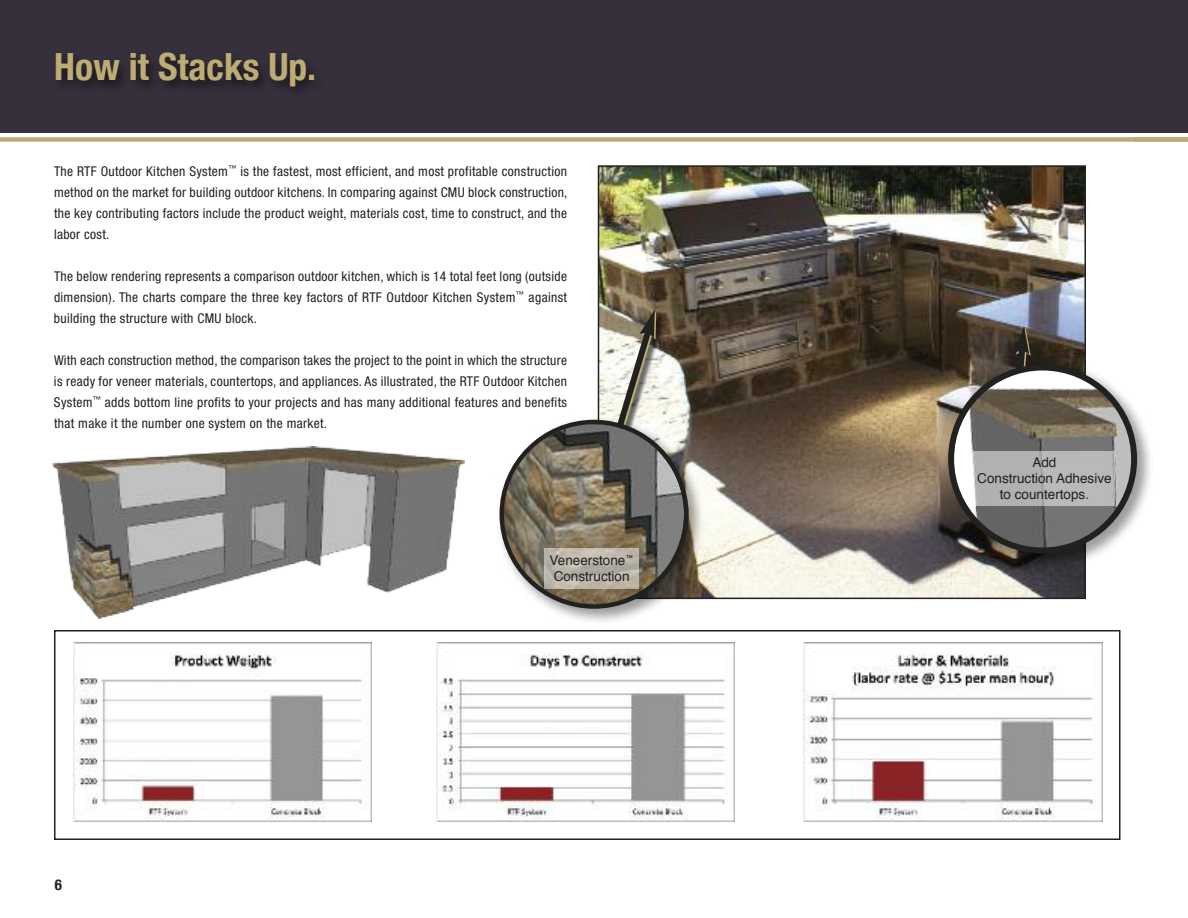
<style>
.page{position:relative;width:1188px;height:918px;background:#fff}
.page>*{position:absolute;margin:0;border:0;box-sizing:border-box;transform-origin:0 0}
.t1{font:700 condensed 37.5px "Helvetica Neue";color:#beac75}
.t2{font:700 condensed 15px "Helvetica Neue";color:#212120}
.t3{font:condensed 13.5px/21px "Helvetica Neue";letter-spacing:.025em;color:#212120;text-align:justify}
.t4{font:13.5px/16.2px "Helvetica";color:#212120;text-align:center}
</style>
<div class="page">
<img style="left:601px;top:168px;width:482px;height:428px">
<img style="left:603px;top:303px;width:71px;height:6px">
<div style="left:0;top:0;width:1188px;height:132px;background:#36303c"></div>
<div style="left:54px;top:630px;width:1066px;height:210px;border:2px solid #212120"></div>
<img style="left:53px;top:446px;width:411px;height:172px">
<img style="left:73px;top:643px;width:299px;height:179px">
<img style="left:436px;top:643px;width:299px;height:179px">
<img style="left:804px;top:643px;width:298px;height:179px">
<div style="left:0;top:137px;width:1188px;height:5px;background:#beac75"></div>
<img style="left:499px;top:413px;width:209px;height:208px">
<svg style="left:500px;top:309px;width:188px;height:300px"></svg>
<div style="left:544px;top:548px;width:95px;height:41px;background:#fff;opacity:.5"></div>
<img style="left:942px;top:358px;width:208px;height:215px">
<svg style="left:948px;top:326px;width:189px;height:228px"></svg>
<div style="left:974px;top:452px;width:141px;height:54px;background:#b6b6b6"></div>
<h1 class="t1" style="left:54px;top:44px;width:264px">how it Stacks Up.</h1>
<p class="t3" style="left:54px;top:162px;width:515px">The RTF Outdoor Kitchen System<sup>™</sup> is the fastest, most efficient, and most profitable construction method on the market for building outdoor kitchens. In comparing against CMU block construction, the key contributing factors include the product weight, materials cost, time to construct, and the labor cost.</p>
<p class="t3" style="left:54px;top:267px;width:515px">The below rendering represents a comparison outdoor kitchen, which is 14 total feet long (outside dimension). The charts compare the three key factors of RTF Outdoor Kitchen System<sup>™</sup> against building the structure with CMU block.</p>
<p class="t3" style="left:54px;top:351px;width:515px">With each construction method, the comparison takes the project to the point in which the structure is ready for veneer materials, countertops, and appliances. As illustrated, the RTF Outdoor Kitchen System<sup>™</sup> adds bottom line profits to your projects and has many additional features and benefits that make it the number one system on the market.</p>
<p class="t2" style="left:55px;top:876px;width:9px">6</p>
<p class="t4" style="left:550px;top:553px;width:85px">Veneerstone<sup>™<br></sup>Construction</p>
<p class="t4" style="left:977px;top:455px;width:136px">Add<br>Construction Adhesive to countertops.</p>
</div>
